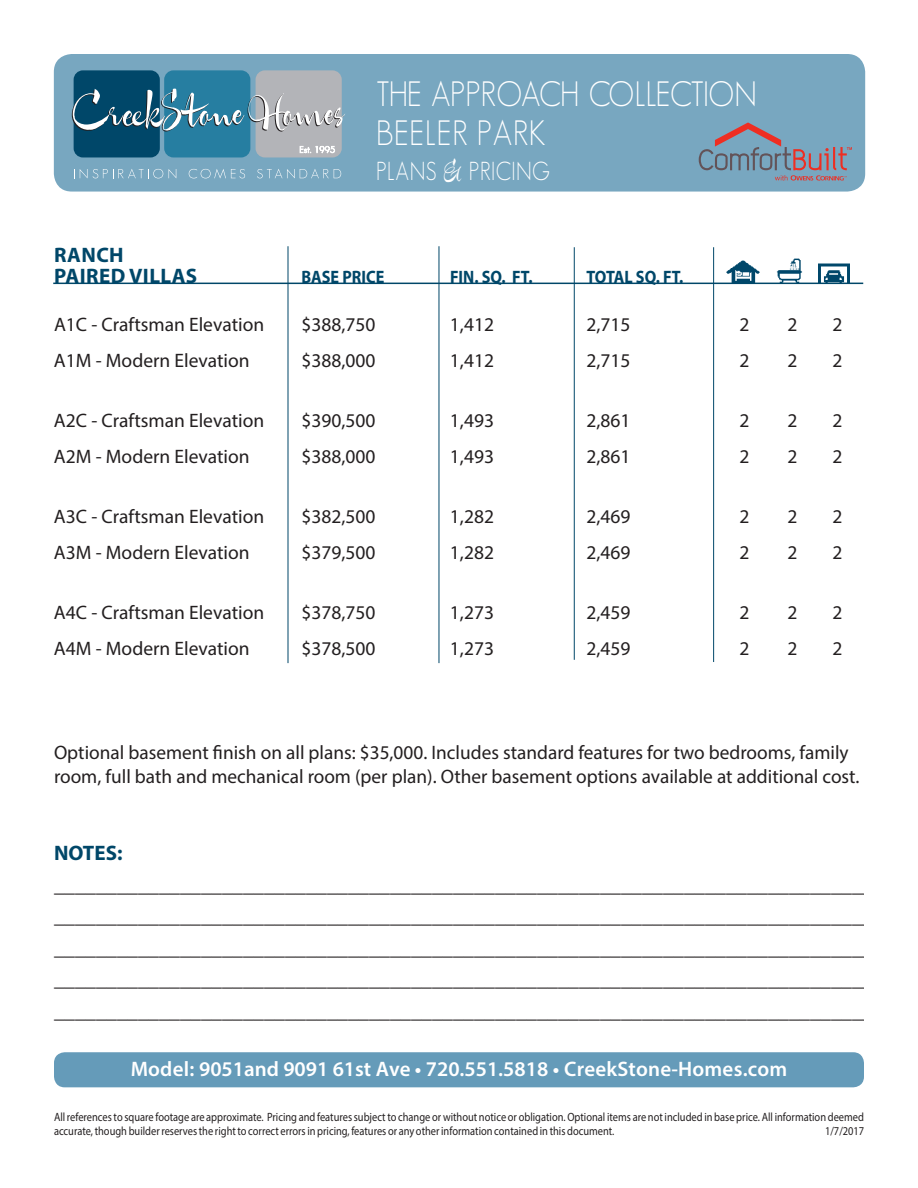
<style>
.page{position:relative;width:918px;height:1188px;background:#fff}
.page>*{position:absolute;margin:0;border:0;box-sizing:border-box;transform-origin:0 0}
.t1{font:300 34.5px/39px "Geosans";color:#fff;scale:.9 1}
.t2{font:300 25.5px "Geosans";letter-spacing:.025em;color:#fff;scale:.85 1}
.t3{font:21px/31.5px "Myriad Pro";color:#231f20;text-align:justify}
.t4{font:600 21px "Myriad Pro";color:#fff}
.t5{font:700 21px "Myriad Pro";letter-spacing:.02em;color:#004769}
.t6{font:19.5px/23.4px "Myriad Pro";color:#231f20}
.t7{font:700 18px "Myriad Pro";color:#004769;scale:.9 1}
.t8{font:12px/13.5px "Myriad Pro";color:#231f20;scale:.87 1}
.s1{font-family:"Despeinada";font-weight:400;font-size:43.5px}
</style>
<div class="page">
<div style="left:54px;top:1052px;width:810px;height:35px;background:#659bb9;border-radius:11px"></div>
<hr style="left:288px;top:246px;width:1px;height:417px;background:#004769">
<hr style="left:439px;top:246px;width:1px;height:417px;background:#004769">
<hr style="left:574px;top:247px;width:1px;height:413px;background:#004769">
<img style="left:725px;top:260px;width:35px;height:25px">
<img style="left:774px;top:258px;width:31px;height:27px">
<img style="left:819px;top:263px;width:30px;height:20px">
<hr style="left:713px;top:247px;width:1px;height:415px;background:#004769">
<hr style="left:53px;top:283px;width:810px;height:1px;background:#004769">
<div style="left:54px;top:54px;width:811px;height:138px;background:#78a7c0;border-radius:18px"></div>
<svg style="left:699px;top:122px;width:153px;height:59px"></svg>
<div style="left:74px;top:70px;width:86px;height:87px;background:#004769;border-radius:9px"></div>
<div style="left:164px;top:70px;width:86px;height:87px;background:#267ea1;border-radius:9px"></div>
<div style="left:256px;top:70px;width:86px;height:87px;background:#b3b4b8;border-radius:9px"></div>
<svg style="left:300px;top:146px;width:35px;height:7px"></svg>
<svg style="left:74px;top:169px;width:89px;height:9px"></svg>
<svg style="left:169px;top:169px;width:7px;height:9px"></svg>
<svg style="left:189px;top:169px;width:56px;height:10px"></svg>
<svg style="left:257px;top:169px;width:84px;height:9px"></svg>
<svg style="left:72px;top:89px;width:273px;height:43px"></svg>
<p class="t5" style="left:54px;top:241px;width:71px">RANCH</p>
<h1 class="t1" style="left:376px;top:75px;width:425px">THE APPROACH COLLECTION<br>BEELER PARK</h1>
<h2 class="t2" style="left:376px;top:157px;width:206px">PLANS <span class="s1">&amp;</span> PRICING</h2>
<p class="t5" style="left:54px;top:262px;width:145px">PAIRED VILLAS</p>
<p class="t7" style="left:302px;top:265px;width:94px">BASE PRICE</p>
<p class="t7" style="left:450px;top:265px;width:93px">FIN. SQ. FT.</p>
<p class="t7" style="left:587px;top:265px;width:109px">TOTAL SQ. FT.</p>
<p class="t6" style="left:54px;top:312px;width:212px">A1C - Craftsman Elevation</p>
<p class="t6" style="left:301px;top:312px;width:76px">$388,750</p>
<p class="t6" style="left:450px;top:312px;width:46px">1,412</p>
<p class="t6" style="left:586px;top:312px;width:46px">2,715</p>
<p class="t6" style="left:739px;top:312px;width:12px">2</p>
<p class="t6" style="left:787px;top:312px;width:12px">2</p>
<p class="t6" style="left:832px;top:312px;width:12px">2</p>
<p class="t6" style="left:54px;top:348px;width:197px">A1M - Modern Elevation</p>
<p class="t6" style="left:301px;top:348px;width:76px">$388,000</p>
<p class="t6" style="left:450px;top:348px;width:46px">1,412</p>
<p class="t6" style="left:586px;top:348px;width:46px">2,715</p>
<p class="t6" style="left:739px;top:348px;width:12px">2</p>
<p class="t6" style="left:787px;top:348px;width:12px">2</p>
<p class="t6" style="left:832px;top:348px;width:12px">2</p>
<p class="t6" style="left:54px;top:408px;width:212px">A2C - Craftsman Elevation</p>
<p class="t6" style="left:301px;top:408px;width:76px">$390,500</p>
<p class="t6" style="left:450px;top:408px;width:46px">1,493</p>
<p class="t6" style="left:586px;top:408px;width:46px">2,861</p>
<p class="t6" style="left:739px;top:408px;width:12px">2</p>
<p class="t6" style="left:787px;top:408px;width:12px">2</p>
<p class="t6" style="left:832px;top:408px;width:12px">2</p>
<p class="t6" style="left:54px;top:444px;width:197px">A2M - Modern Elevation</p>
<p class="t6" style="left:301px;top:444px;width:76px">$388,000</p>
<p class="t6" style="left:450px;top:444px;width:46px">1,493</p>
<p class="t6" style="left:586px;top:444px;width:46px">2,861</p>
<p class="t6" style="left:739px;top:444px;width:12px">2</p>
<p class="t6" style="left:787px;top:444px;width:12px">2</p>
<p class="t6" style="left:832px;top:444px;width:12px">2</p>
<p class="t6" style="left:54px;top:504px;width:212px">A3C - Craftsman Elevation</p>
<p class="t6" style="left:301px;top:504px;width:76px">$382,500</p>
<p class="t6" style="left:450px;top:504px;width:46px">1,282</p>
<p class="t6" style="left:586px;top:504px;width:46px">2,469</p>
<p class="t6" style="left:739px;top:504px;width:12px">2</p>
<p class="t6" style="left:787px;top:504px;width:12px">2</p>
<p class="t6" style="left:832px;top:504px;width:12px">2</p>
<p class="t6" style="left:54px;top:540px;width:197px">A3M - Modern Elevation</p>
<p class="t6" style="left:301px;top:540px;width:76px">$379,500</p>
<p class="t6" style="left:450px;top:540px;width:46px">1,282</p>
<p class="t6" style="left:586px;top:540px;width:46px">2,469</p>
<p class="t6" style="left:739px;top:540px;width:12px">2</p>
<p class="t6" style="left:787px;top:540px;width:12px">2</p>
<p class="t6" style="left:832px;top:540px;width:12px">2</p>
<p class="t6" style="left:54px;top:600px;width:212px">A4C - Craftsman Elevation</p>
<p class="t6" style="left:301px;top:600px;width:76px">$378,750</p>
<p class="t6" style="left:450px;top:600px;width:46px">1,273</p>
<p class="t6" style="left:586px;top:600px;width:46px">2,459</p>
<p class="t6" style="left:739px;top:600px;width:12px">2</p>
<p class="t6" style="left:787px;top:600px;width:12px">2</p>
<p class="t6" style="left:832px;top:600px;width:12px">2</p>
<p class="t6" style="left:54px;top:636px;width:197px">A4M - Modern Elevation</p>
<p class="t6" style="left:301px;top:636px;width:76px">$378,500</p>
<p class="t6" style="left:450px;top:636px;width:46px">1,273</p>
<p class="t6" style="left:586px;top:636px;width:46px">2,459</p>
<p class="t6" style="left:739px;top:636px;width:12px">2</p>
<p class="t6" style="left:787px;top:636px;width:12px">2</p>
<p class="t6" style="left:832px;top:636px;width:12px">2</p>
<p class="t6" style="left:54px;top:741px;width:807px">Optional basement finish on all plans: $35,000. Includes standard features for two bedrooms, family room, full bath and mechanical room (per plan). Other basement options available at additional cost.</p>
<p class="t5" style="left:54px;top:839px;width:70px">NOTES:</p>
<p class="t3" style="left:54px;top:869px;width:841px">________________________________________________________________________________ ________________________________________________________________________________ ________________________________________________________________________________ ________________________________________________________________________________ ________________________________________________________________________________</p>
<p class="t4" style="left:131px;top:1055px;width:658px">Model: 9051and 9091 61st Ave • 720.551.5818 • CreekStone-Homes.com</p>
<p class="t8" style="left:54px;top:1110px;width:933px">All references to square footage are approximate. Pricing and features subject to change or without notice or obligation. Optional items are not included in base price. All information deemed accurate, though builder reserves the right to correct errors in pricing, features or any other information contained in this document.</p>
<p class="t8" style="left:825px;top:1124px;width:47px">1/7/2017</p>
</div>
